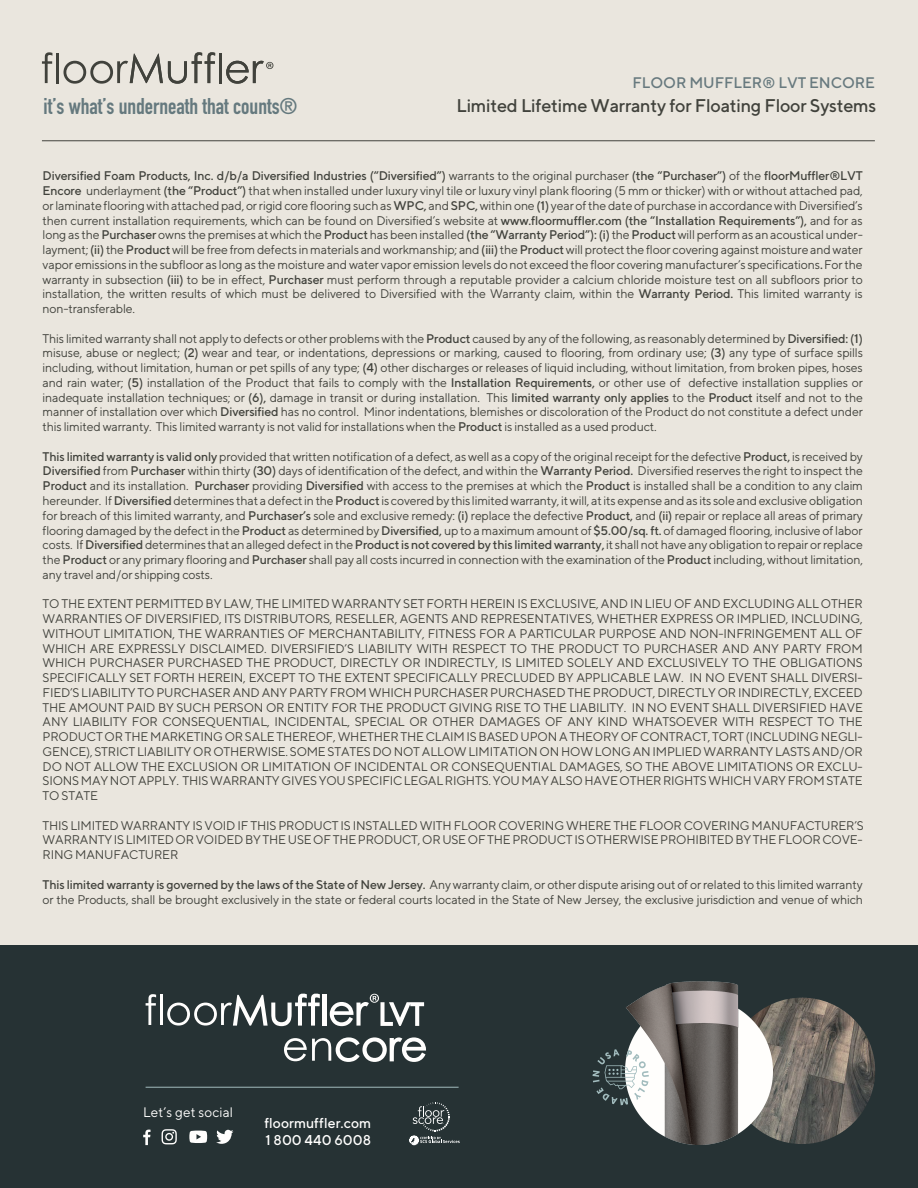
<style>
.page{position:relative;width:918px;height:1188px;background:#eae6de}
.page>*{position:absolute;margin:0;border:0;box-sizing:border-box;transform-origin:0 0}
.t1{font:700 22.5px "DIN Condensed";color:#65797e}
.t2{font:500 18.3px "TT Norms";letter-spacing:-.015em;color:#41423c}
.t3{font:500 15.3px "TT Norms";letter-spacing:-.005em;color:#67797e}
.t4{font:500 14.25px/16.8px "TT Norms";color:#fffefd}
.t5{font:13.8px "TT Norms";letter-spacing:.01em;color:#fffefd}
.t6{font:12.6px/14.7px "TT Norms";letter-spacing:-.015em;color:#41423c;text-align:justify}
.s1{font-weight:500}
</style>
<div class="page">
<svg style="left:42px;top:52px;width:10px;height:31px"></svg>
<hr style="left:56px;top:53px;width:3px;height:30px;background:#41423c">
<svg style="left:64px;top:52px;width:151px;height:32px"></svg>
<hr style="left:219px;top:53px;width:2px;height:30px;background:#41423c">
<svg style="left:226px;top:61px;width:47px;height:23px"></svg>
<hr style="left:42px;top:140px;width:833px;height:1px;background:#41423c">
<div style="left:0;top:946px;width:918px;height:242px;background:#263234"></div>
<img style="left:729px;top:998px;width:146px;height:146px;border-radius:73px">
<img style="left:626px;top:981px;width:146px;height:163px">
<svg style="left:593px;top:1049px;width:56px;height:56px"></svg>
<svg style="left:162px;top:1129px;width:15px;height:15px"></svg>
<svg style="left:189px;top:1131px;width:18px;height:12px"></svg>
<svg style="left:143px;top:1130px;width:8px;height:15px"></svg>
<svg style="left:216px;top:1130px;width:17px;height:14px"></svg>
<hr style="left:146px;top:1087px;width:313px;height:1px;background:#a2bcbe">
<svg style="left:284px;top:1037px;width:142px;height:25px"></svg>
<svg style="left:146px;top:994px;width:10px;height:31px"></svg>
<hr style="left:160px;top:995px;width:2px;height:30px;background:#fffefd">
<svg style="left:167px;top:993px;width:153px;height:33px"></svg>
<hr style="left:322px;top:994px;width:4px;height:32px;background:#fffefd">
<svg style="left:330px;top:994px;width:94px;height:32px"></svg>
<svg style="left:409px;top:1102px;width:51px;height:43px"></svg>
<h1 class="t1" style="left:44px;top:91px;width:255px">it’s what’s underneath that counts®</h1>
<p class="t3" style="left:633px;top:74px;width:244px">FLOOR MUFFLER® LVT ENCORE</p>
<h2 class="t2" style="left:457px;top:94px;width:421px">Limited Lifetime Warranty for Floating Floor Systems</h2>
<p class="t6" style="left:43px;top:168px;width:822px"><span class="s1">Diversified Foam Products, Inc. d/b/a Diversified Industries (“Diversified”)</span> warrants to the original purchaser <span class="s1">(the “Purchaser”)</span> of the <span class="s1">floorMuffler®LVT Encore</span> underlayment <span class="s1">(the “Product”)</span> that when installed under luxury vinyl tile or luxury vinyl plank flooring (5 mm or thicker) with or without attached pad, or laminate flooring with attached pad, or rigid core flooring such as <span class="s1">WPC,</span> and <span class="s1">SPC,</span> within one <span class="s1">(1)</span> year of the date of purchase in accordance with Diversified’s then current installation requirements, which can be found on Diversified’s website at <span class="s1">www.floormuffler.com (the “Installation Requirements”),</span> and for as long as the <span class="s1">Purchaser</span> owns the premises at which the <span class="s1">Product</span> has been installed <span class="s1">(the “Warranty Period”): (i)</span> the <span class="s1">Product</span> will perform as an acoustical under&shy;layment; <span class="s1">(ii)</span> the <span class="s1">Product</span> will be free from defects in materials and workmanship; and <span class="s1">(iii)</span> the <span class="s1">Product</span> will protect the floor covering against moisture and water vapor emissions in the subfloor as long as the moisture and water vapor emission levels do not exceed the floor covering manufacturer’s specifications<span class="s1">.</span> For the warranty in subsection <span class="s1">(iii)</span> to be in effect, <span class="s1">Purchaser</span> must perform through a reputable provider a calcium chloride moisture test on all subfloors prior to installation, the written results of which must be delivered to Diversified with the Warranty claim, within the <span class="s1">Warranty Period.</span> This limited warranty is non-transferable.</p>
<p class="t6" style="left:43px;top:331px;width:822px">This limited warranty shall not apply to defects or other problems with the <span class="s1">Product</span> caused by any of the following, as reasonably determined by <span class="s1">Diversified: (1) </span>misuse, abuse or neglect; <span class="s1">(2)</span> wear and tear, or indentations, depressions or marking, caused to flooring, from ordinary use; <span class="s1">(3)</span> any type of surface spills including, without limitation, human or pet spills of any type; <span class="s1">(4)</span> other discharges or releases of liquid including, without limitation, from broken pipes, hoses and rain water; <span class="s1">(5)</span> installation of the Product that fails to comply with the <span class="s1">Installation Requirements,</span> or other use of defective installation supplies or inadequate installation techniques; or <span class="s1">(6),</span> damage in transit or during installation. This <span class="s1">limited warranty only applies</span> to the <span class="s1">Product</span> itself and not to the manner of installation over which <span class="s1">Diversified</span> has no control. Minor indentations, blemishes or discoloration of the Product do not constitute a defect under this limited warranty. This limited warranty is not valid for installations when the <span class="s1">Product</span> is installed as a used product.</p>
<p class="t6" style="left:43px;top:449px;width:822px"><span class="s1">This limited warranty is valid only</span> provided that written notification of a defect, as well as a copy of the original receipt for the defective <span class="s1">Product,</span> is received by <span class="s1">Diversified</span> from <span class="s1">Purchaser</span> within thirty <span class="s1">(30)</span> days of identification of the defect, and within the <span class="s1">Warranty Period.</span> Diversified reserves the right to inspect the <span class="s1">Product</span> and its installation. <span class="s1">Purchaser</span> providing <span class="s1">Diversified</span> with access to the premises at which the <span class="s1">Product</span> is installed shall be a condition to any claim hereunder. If <span class="s1">Diversified</span> determines that a defect in the <span class="s1">Product</span> is covered by this limited warranty, it will, at its expense and as its sole and exclusive obligation for breach of this limited warranty, and <span class="s1">Purchaser’s</span> sole and exclusive remedy: <span class="s1">(i)</span> replace the defective <span class="s1">Product,</span> and <span class="s1">(ii)</span> repair or replace all areas of primary flooring damaged by the defect in the <span class="s1">Product</span> as determined by <span class="s1">Diversified,</span> up to a maximum amount of <span class="s1">$5.00/sq. ft.</span> of damaged flooring, inclusive of labor costs. If <span class="s1">Diversified</span> determines that an alleged defect in the <span class="s1">Product is not covered by this limited warranty,</span> it shall not have any obligation to repair or replace the <span class="s1">Product</span> or any primary flooring and <span class="s1">Purchaser</span> shall pay all costs incurred in connection with the examination of the <span class="s1">Product</span> including, without limitation, any travel and/or shipping costs.</p>
<p class="t6" style="left:43px;top:596px;width:822px">TO THE EXTENT PERMITTED BY LAW, THE LIMITED WARRANTY SET FORTH HEREIN IS EXCLUSIVE, AND IN LIEU OF AND EXCLUDING ALL OTHER WARRANTIES OF DIVERSIFIED, ITS DISTRIBUTORS, RESELLER, AGENTS AND REPRESENTATIVES, WHETHER EXPRESS OR IMPLIED, INCLUDING, WITHOUT LIMITATION, THE WARRANTIES OF MERCHANTABILITY, FITNESS FOR A PARTICULAR PURPOSE AND NON-INFRINGEMENT ALL OF WHICH ARE EXPRESSLY DISCLAIMED. DIVERSIFIED’S LIABILITY WITH RESPECT TO THE PRODUCT TO PURCHASER AND ANY PARTY FROM WHICH PURCHASER PURCHASED THE PRODUCT, DIRECTLY OR INDIRECTLY, IS LIMITED SOLELY AND EXCLUSIVELY TO THE OBLIGATIONS SPECIFICALLY SET FORTH HEREIN, EXCEPT TO THE EXTENT SPECIFICALLY PRECLUDED BY APPLICABLE LAW. IN NO EVENT SHALL DIVERSI-FIED’S LIABILITY TO PURCHASER AND ANY PARTY FROM WHICH PURCHASER PURCHASED THE PRODUCT, DIRECTLY OR INDIRECTLY, EXCEED THE AMOUNT PAID BY SUCH PERSON OR ENTITY FOR THE PRODUCT GIVING RISE TO THE LIABILITY. IN NO EVENT SHALL DIVERSIFIED HAVE ANY LIABILITY FOR CONSEQUENTIAL, INCIDENTAL, SPECIAL OR OTHER DAMAGES OF ANY KIND WHATSOEVER WITH RESPECT TO THE PRODUCT OR THE MARKETING OR SALE THEREOF, WHETHER THE CLAIM IS BASED UPON A THEORY OF CONTRACT, TORT (INCLUDING NEGLI-GENCE), STRICT LIABILITY OR OTHERWISE. SOME STATES DO NOT ALLOW LIMITATION ON HOW LONG AN IMPLIED WARRANTY LASTS AND/OR DO NOT ALLOW THE EXCLUSION OR LIMITATION OF INCIDENTAL OR CONSEQUENTIAL DAMAGES, SO THE ABOVE LIMITATIONS OR EXCLU-SIONS MAY NOT APPLY. THIS WARRANTY GIVES YOU SPECIFIC LEGAL RIGHTS. YOU MAY ALSO HAVE OTHER RIGHTS WHICH VARY FROM STATE TO STATE</p>
<p class="t6" style="left:43px;top:818px;width:823px">THIS LIMITED WARRANTY IS VOID IF THIS PRODUCT IS INSTALLED WITH FLOOR COVERING WHERE THE FLOOR COVERING MANUFACTURER’S WARRANTY IS LIMITED OR VOIDED BY THE USE OF THE PRODUCT, OR USE OF THE PRODUCT IS OTHERWISE PROHIBITED BY THE FLOOR COVE-RING MANUFACTURER</p>
<p class="t6" style="left:43px;top:877px;width:822px"><span class="s1">This limited warranty is governed by the laws of the State of New Jersey.</span> Any warranty claim, or other dispute arising out of or related to this limited warranty or the Products, shall be brought exclusively in the state or federal courts located in the State of New Jersey, the exclusive jurisdiction and venue of which</p>
<p class="t5" style="left:143px;top:1104px;width:92px">Let’s get social</p>
<p class="t4" style="left:265px;top:1114px;width:108px">floormuffler.com<br>1 800 440 6008</p>
</div>
